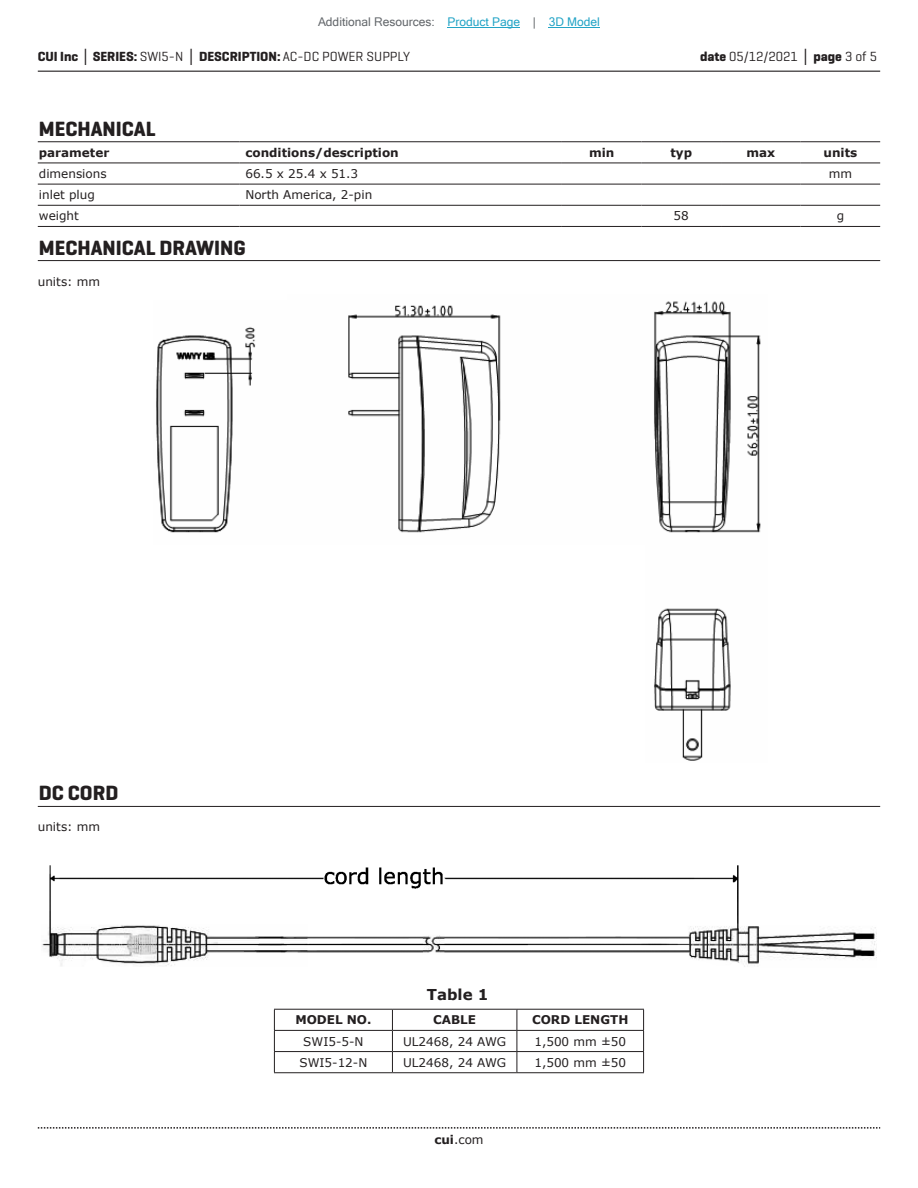
<style>
.page{position:relative;width:918px;height:1188px;background:#fff}
.page>*{position:absolute;margin:0;border:0;box-sizing:border-box;transform-origin:0 0}
.t1{font:700 21px "Geogrotesque";color:#231f20}
.t2{font:700 15px "Verdana";color:#231f20}
.t3{font:700 13.5px "Geogrotesque";color:#231f20}
.t4{font:13.5px "Geogrotesque";color:#231f20}
.t5{font:12px "Verdana";color:#231f20}
.t6{font:700 12px "Verdana";color:#231f20}
.t7{font:12px "Microsoft Sans Serif";color:#63676b}
.s1{color:#23a4c6}
.s2{font-family:"Verdana"}
.s3{font-weight:400}
.s4{font-weight:700}
.s5{font-family:"Verdana";font-weight:700}
</style>
<div class="page">
<hr style="left:38px;top:71px;width:842px;height:1px;background:#231f20">
<svg style="left:38px;top:1127px;width:842px;height:2px"></svg>
<img style="left:156px;top:301px;width:605px;height:460px">
<hr style="left:38px;top:141px;width:201px;height:1px;background:#231f20">
<hr style="left:239px;top:141px;width:323px;height:1px;background:#231f20">
<hr style="left:562px;top:141px;width:79px;height:1px;background:#231f20">
<hr style="left:641px;top:141px;width:80px;height:1px;background:#231f20">
<hr style="left:721px;top:141px;width:80px;height:1px;background:#231f20">
<hr style="left:801px;top:141px;width:79px;height:1px;background:#231f20">
<hr style="left:38px;top:205px;width:201px;height:1px;background:#231f20">
<hr style="left:239px;top:205px;width:323px;height:1px;background:#231f20">
<hr style="left:562px;top:205px;width:79px;height:1px;background:#231f20">
<hr style="left:641px;top:205px;width:80px;height:1px;background:#231f20">
<hr style="left:721px;top:205px;width:80px;height:1px;background:#231f20">
<hr style="left:801px;top:205px;width:79px;height:1px;background:#231f20">
<hr style="left:38px;top:226px;width:201px;height:1px;background:#231f20">
<hr style="left:239px;top:226px;width:323px;height:1px;background:#231f20">
<hr style="left:562px;top:226px;width:79px;height:1px;background:#231f20">
<hr style="left:641px;top:226px;width:80px;height:1px;background:#231f20">
<hr style="left:721px;top:226px;width:80px;height:1px;background:#231f20">
<hr style="left:801px;top:226px;width:79px;height:1px;background:#231f20">
<hr style="left:38px;top:163px;width:201px;height:1px;background:#231f20">
<hr style="left:239px;top:163px;width:323px;height:1px;background:#231f20">
<hr style="left:562px;top:163px;width:79px;height:1px;background:#231f20">
<hr style="left:641px;top:163px;width:80px;height:1px;background:#231f20">
<hr style="left:721px;top:163px;width:80px;height:1px;background:#231f20">
<hr style="left:801px;top:163px;width:79px;height:1px;background:#231f20">
<hr style="left:38px;top:184px;width:201px;height:1px;background:#231f20">
<hr style="left:239px;top:184px;width:323px;height:1px;background:#231f20">
<hr style="left:562px;top:184px;width:79px;height:1px;background:#231f20">
<hr style="left:641px;top:184px;width:80px;height:1px;background:#231f20">
<hr style="left:721px;top:184px;width:80px;height:1px;background:#231f20">
<hr style="left:801px;top:184px;width:79px;height:1px;background:#231f20">
<hr style="left:38px;top:260px;width:842px;height:1px;background:#231f20">
<hr style="left:38px;top:806px;width:842px;height:1px;background:#231f20">
<img style="left:42px;top:865px;width:835px;height:102px">
<hr style="left:274px;top:1009px;width:118px;height:1px;background:#231f20">
<hr style="left:392px;top:1009px;width:125px;height:1px;background:#231f20">
<hr style="left:517px;top:1009px;width:127px;height:1px;background:#231f20">
<hr style="left:274px;top:1030px;width:118px;height:1px;background:#231f20">
<hr style="left:392px;top:1030px;width:125px;height:1px;background:#231f20">
<hr style="left:517px;top:1030px;width:127px;height:1px;background:#231f20">
<hr style="left:274px;top:1051px;width:118px;height:1px;background:#231f20">
<svg style="left:274px;top:1010px;width:1px;height:62px"></svg>
<hr style="left:392px;top:1051px;width:125px;height:1px;background:#231f20">
<svg style="left:392px;top:1010px;width:1px;height:62px"></svg>
<hr style="left:517px;top:1051px;width:127px;height:1px;background:#231f20">
<svg style="left:517px;top:1010px;width:1px;height:62px"></svg>
<svg style="left:643px;top:1010px;width:1px;height:62px"></svg>
<hr style="left:274px;top:1072px;width:118px;height:1px;background:#231f20">
<hr style="left:392px;top:1072px;width:125px;height:1px;background:#231f20">
<hr style="left:517px;top:1072px;width:127px;height:1px;background:#231f20">
<hr style="left:448px;top:27px;width:72px;height:1px;background:#23a4c6">
<hr style="left:549px;top:27px;width:51px;height:1px;background:#23a4c6">
<p class="t7" style="left:318px;top:15px;width:283px">Additional Resources: <span class="s1">Product Page</span> | <span class="s1">3D Model</span></p>
<p class="t3" style="left:38px;top:48px;width:374px">CUI Inc <span class="s2">│</span> SERIES: <span class="s3">SWI5-N</span> <span class="s2">│</span> DESCRIPTION: <span class="s3">AC-DC POWER SUPPLY</span></p>
<p class="t4" style="left:700px;top:48px;width:179px"><span class="s4">date</span> 05/12/2021 <span class="s5">│</span> <span class="s4">page</span> 3 of 5</p>
<h1 class="t1" style="left:39px;top:116px;width:118px">MECHANICAL</h1>
<p class="t6" style="left:39px;top:144px;width:72px">parameter</p>
<p class="t6" style="left:245px;top:144px;width:155px">conditions/description</p>
<p class="t6" style="left:589px;top:144px;width:27px">min</p>
<p class="t6" style="left:670px;top:144px;width:23px">typ</p>
<p class="t6" style="left:746px;top:144px;width:30px">max</p>
<p class="t6" style="left:824px;top:144px;width:35px">units</p>
<p class="t5" style="left:39px;top:165px;width:69px">dimensions</p>
<p class="t5" style="left:245px;top:165px;width:114px">66.5 x 25.4 x 51.3</p>
<p class="t5" style="left:829px;top:165px;width:25px">mm</p>
<p class="t5" style="left:39px;top:187px;width:58px">inlet plug</p>
<p class="t5" style="left:245px;top:187px;width:128px">North America, 2-pin</p>
<p class="t5" style="left:39px;top:208px;width:42px">weight</p>
<p class="t5" style="left:674px;top:208px;width:17px">58</p>
<p class="t5" style="left:837px;top:208px;width:9px">g</p>
<h1 class="t1" style="left:39px;top:234px;width:208px">MECHANICAL DRAWING</h1>
<p class="t5" style="left:38px;top:273px;width:64px">units: mm</p>
<h1 class="t1" style="left:39px;top:780px;width:81px">DC CORD</h1>
<p class="t5" style="left:38px;top:819px;width:64px">units: mm</p>
<p class="t2" style="left:427px;top:984px;width:63px">Table 1</p>
<p class="t6" style="left:295px;top:1012px;width:78px">MODEL NO.</p>
<p class="t6" style="left:433px;top:1012px;width:44px">CABLE</p>
<p class="t6" style="left:532px;top:1012px;width:98px">CORD LENGTH</p>
<p class="t5" style="left:303px;top:1033px;width:62px">SWI5-5-N</p>
<p class="t5" style="left:403px;top:1033px;width:105px">UL2468, 24 AWG</p>
<p class="t5" style="left:534px;top:1033px;width:93px">1,500 mm ±50</p>
<p class="t5" style="left:299px;top:1054px;width:69px">SWI5-12-N</p>
<p class="t5" style="left:403px;top:1054px;width:105px">UL2468, 24 AWG</p>
<p class="t5" style="left:534px;top:1054px;width:93px">1,500 mm ±50</p>
<p class="t5" style="left:434px;top:1131px;width:51px"><span class="s4">cui</span>.com</p>
</div>
